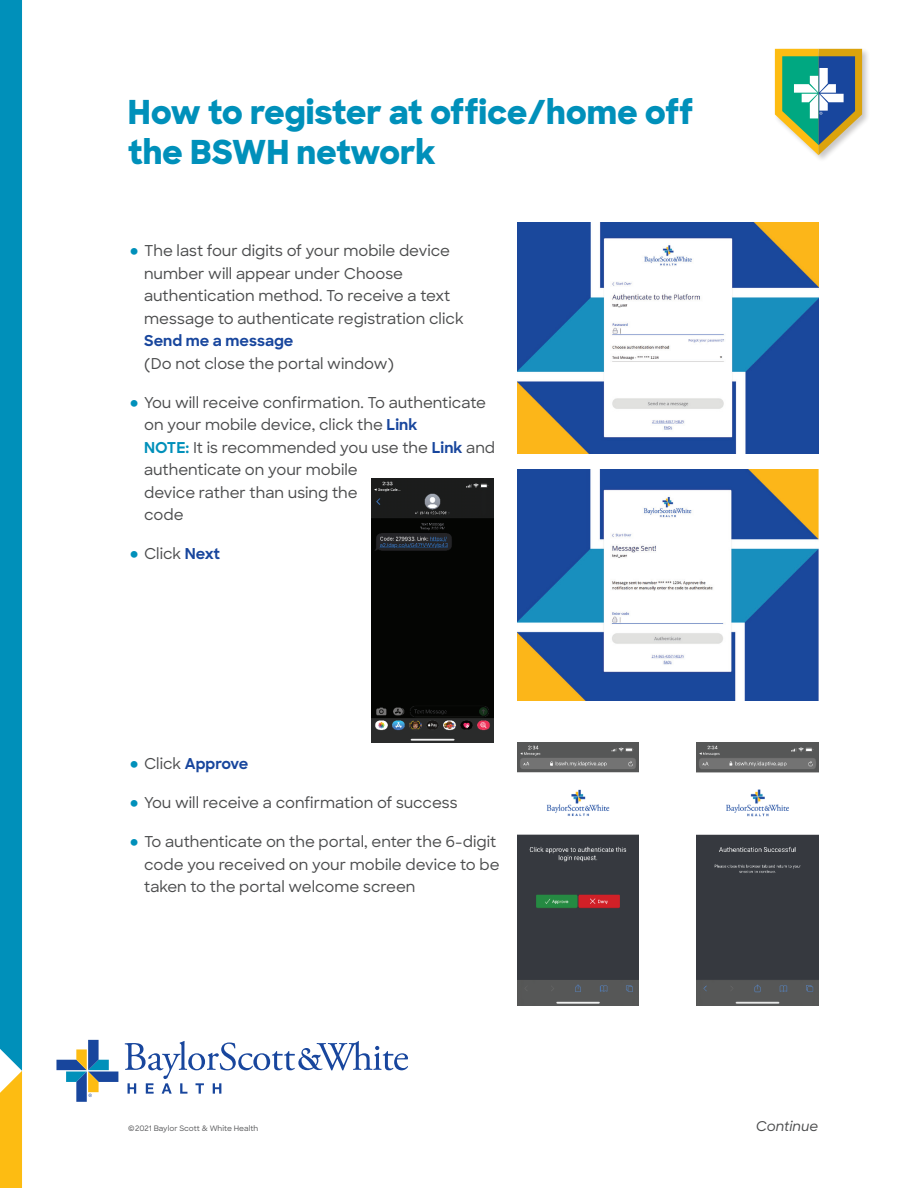
<style>
.page{position:relative;width:918px;height:1188px;background:#fff}
.page>*{position:absolute;margin:0;border:0;box-sizing:border-box;transform-origin:0 0}
.t1{font:800 33px/40.5px "Sharp Sans";letter-spacing:-.01em;color:#0090ba}
.t2{font:500 15px/22.5px "Sharp Sans";color:#4b4c4d}
.t3{font:700 15px "Sharp Sans";color:#18469d}
.t4{font:italic 500 13.5px "Sharp Sans";color:#4b4c4d}
.t5{font:500 7.5px "Sharp Sans";color:#57585a}
.s1{font-weight:700;font-size:30px;color:#0090ba}
.s2{font-weight:700;color:#18469d}
.s3{font-weight:700;color:#0090ba}
.s4{font-size:30px;color:#0090ba}
.s5{font-weight:500;color:#4b4c4d}
</style>
<div class="page">
<img style="left:517px;top:222px;width:301px;height:231px">
<img style="left:517px;top:469px;width:301px;height:232px">
<svg style="left:0;top:0;width:22px;height:1188px;background:#1b96ac"></svg>
<svg style="left:56px;top:1040px;width:62px;height:62px"></svg>
<svg style="left:125px;top:1041px;width:283px;height:53px"></svg>
<div style="left:774px;top:48px;width:96px;height:115px;background:#231f20;opacity:.25"></div>
<svg style="left:775px;top:49px;width:87px;height:106px"></svg>
<img style="left:372px;top:479px;width:121px;height:263px">
<img style="left:517px;top:742px;width:122px;height:263px">
<img style="left:696px;top:742px;width:122px;height:264px">
<h1 class="t1" style="left:128px;top:90px;width:567px">How to register at office/home off the BSWH network</h1>
<p class="t2" style="left:144px;top:239px;width:321px;text-indent:-16px"><span class="s1">•</span> The last four digits of your mobile device number will appear under Choose authentication method. To receive a text message to authenticate registration click</p>
<p class="t3" style="left:144px;top:330px;width:151px">Send me a message</p>
<p class="t2" style="left:144px;top:351px;width:251px">(Do not close the portal window)</p>
<p class="t2" style="left:144px;top:390px;width:352px;text-indent:-16px"><span class="s1">•</span> You will receive confirmation. To authenticate on your mobile device, click the <span class="s2">Link<br></span><span class="s3">NOTE:</span> It is recommended you use the <span class="s2">Link</span> and authenticate on your mobile<br>device rather than using the<br>code</p>
<p class="t2" style="left:128px;top:542px;width:93px"><span class="s1">•</span> Click <span class="s2">Next</span></p>
<p class="t3" style="left:128px;top:753px;width:122px"><span class="s4">•</span> <span class="s5">Click</span> Approve</p>
<p class="t2" style="left:128px;top:791px;width:331px"><span class="s1">•</span> You will receive a confirmation of success</p>
<p class="t2" style="left:144px;top:830px;width:357px;text-indent:-16px"><span class="s1">•</span> To authenticate on the portal, enter the 6-digit code you received on your mobile device to be taken to the portal welcome screen</p>
<p class="t5" style="left:128px;top:1123px;width:132px">©2021 Baylor Scott &amp; White Health</p>
<p class="t4" style="left:756px;top:1116px;width:64px">Continue</p>
</div>
